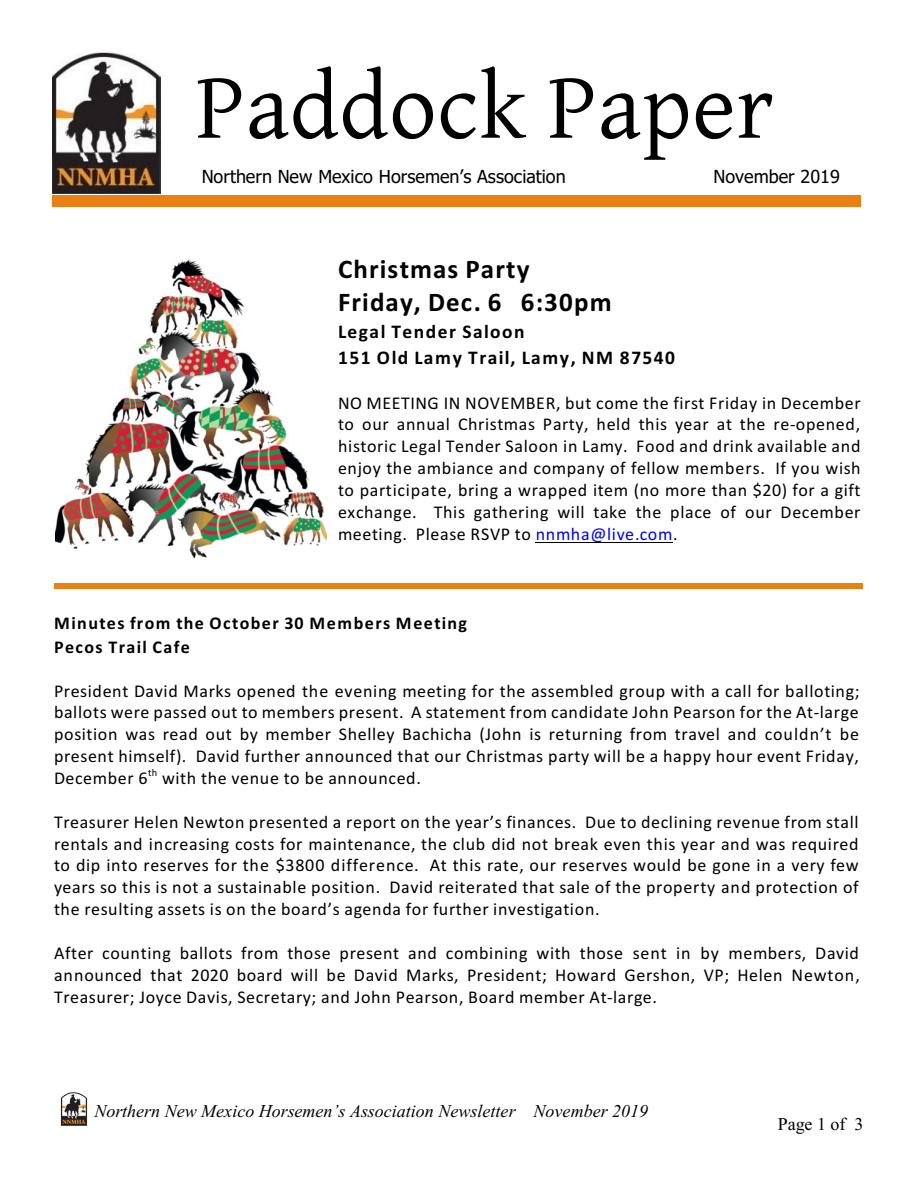
<style>
.page{position:relative;width:918px;height:1188px;background:#fff}
.page>*{position:absolute;margin:0;border:0;box-sizing:border-box;transform-origin:0 0}
.t1{font:94.5px "Gentium Basic";letter-spacing:.005em;color:#000}
.t2{font:700 27px/33px "Calibri";letter-spacing:.04em;color:#000}
.t3{font:700 19.5px/25.8px "Calibri";letter-spacing:.08em;color:#000}
.t4{font:18px/21.9px "Calibri";letter-spacing:.035em;color:#000;text-align:justify}
.t5{font:italic 18px "Times New Roman";color:#000}
.t6{font:700 18px/23.7px "Calibri";letter-spacing:.08em;color:#000}
.t7{font:18px "Tahoma";letter-spacing:.005em;color:#000}
.t8{font:18px "Times New Roman";color:#000}
.t9{font:10.5px "Calibri";color:#000}
.s1{color:#00f}
</style>
<div class="page">
<img style="left:61px;top:1092px;width:27px;height:34px">
<img style="left:52px;top:52px;width:109px;height:142px">
<hr style="left:536px;top:542px;width:137px;height:1px;background:#000">
<div style="left:52px;top:195px;width:808px;height:12px;background:#e88014"></div>
<div style="left:54px;top:583px;width:809px;height:5px;background:#e88014"></div>
<img style="left:56px;top:259px;width:270px;height:300px">
<h1 class="t1" style="left:196px;top:55px;width:579px">Paddock Paper</h1>
<p class="t7" style="left:202px;top:169px;width:366px">Northern New Mexico Horsemen’s Association</p>
<p class="t7" style="left:713px;top:169px;width:128px">November 2019</p>
<h2 class="t2" style="left:338px;top:254px;width:275px">Christmas Party<br>Friday, Dec. 6 6:30pm</h2>
<p class="t3" style="left:338px;top:320px;width:339px">Legal Tender Saloon<br>151 Old Lamy Trail, Lamy, NM 87540</p>
<p class="t4" style="left:338px;top:393px;width:524px">NO MEETING IN NOVEMBER, but come the first Friday in December to our annual Christmas Party, held this year at the re-opened, historic Legal Tender Saloon in Lamy. Food and drink available and enjoy the ambiance and company of fellow members. If you wish to participate, bring a wrapped item (no more than $20) for a gift exchange. This gathering will take the place of our December meeting. Please RSVP to <span class="s1">nnmha@live.com</span>.</p>
<p class="t6" style="left:54px;top:612px;width:415px">Minutes from the October 30 Members Meeting<br>Pecos Trail Cafe</p>
<p class="t4" style="left:54px;top:681px;width:807px">President David Marks opened the evening meeting for the assembled group with a call for balloting; ballots were passed out to members present. A statement from candidate John Pearson for the At-large position was read out by member Shelley Bachicha (John is returning from travel and couldn’t be present himself). David further announced that our Christmas party will be a happy hour event Friday, December 6 with the venue to be announced.</p>
<p class="t9" style="left:148px;top:769px;width:11px">th</p>
<p class="t4" style="left:54px;top:813px;width:806px">Treasurer Helen Newton presented a report on the year’s finances. Due to declining revenue from stall rentals and increasing costs for maintenance, the club did not break even this year and was required to dip into reserves for the $3800 difference. At this rate, our reserves would be gone in a very few years so this is not a sustainable position. David reiterated that sale of the property and protection of the resulting assets is on the board’s agenda for further investigation.</p>
<p class="t4" style="left:54px;top:944px;width:807px">After counting ballots from those present and combining with those sent in by members, David announced that 2020 board will be David Marks, President; Howard Gershon, VP; Helen Newton, Treasurer; Joyce Davis, Secretary; and John Pearson, Board member At-large.</p>
<p class="t5" style="left:94px;top:1104px;width:555px">Northern New Mexico Horsemen’s Association Newsletter November 2019</p>
<p class="t8" style="left:778px;top:1117px;width:87px">Page 1 of 3</p>
</div>
